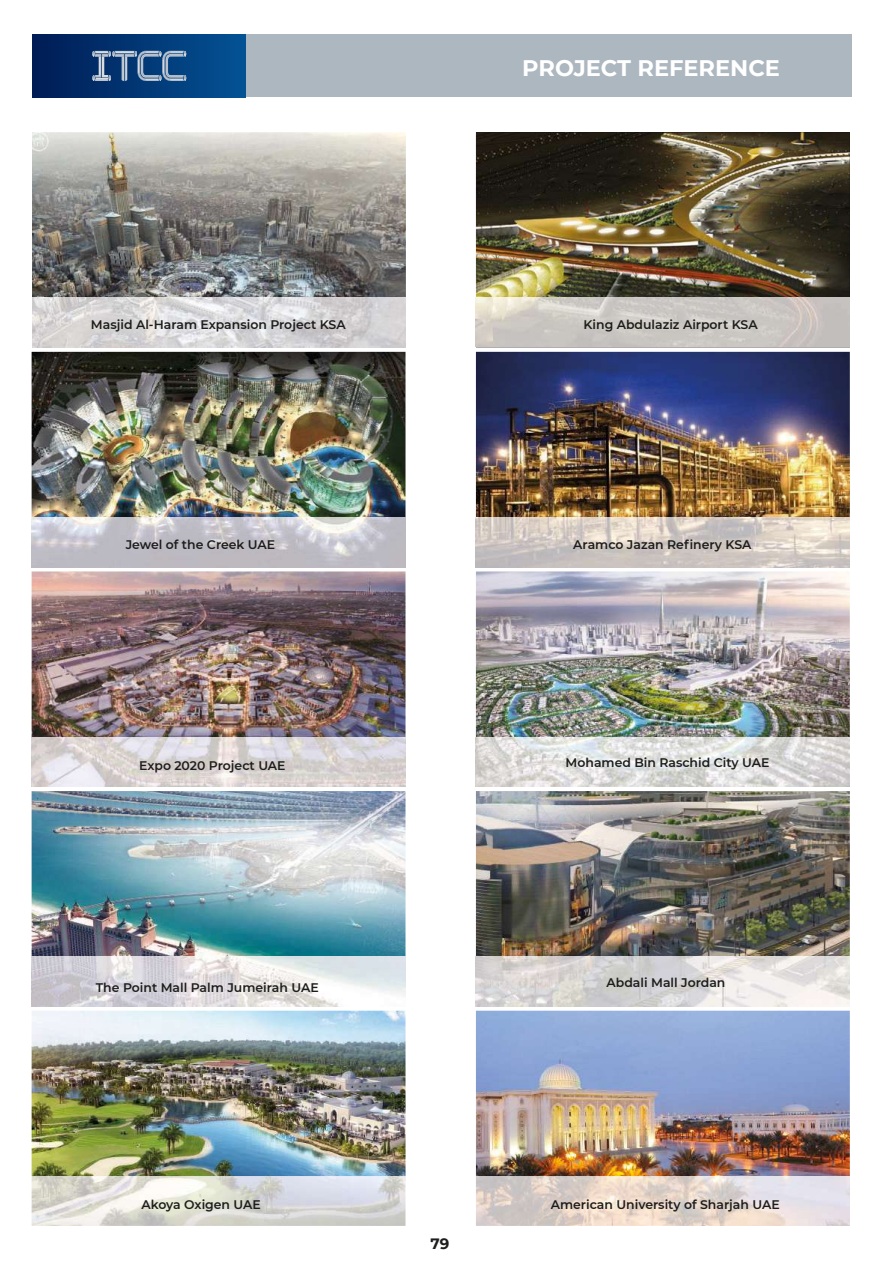
<style>
.page{position:relative;width:893px;height:1263px;background:#fff}
.page>*{position:absolute;margin:0;border:0;box-sizing:border-box;transform-origin:0 0}
.t1{font:700 22.5px "Montserrat";color:#fff}
.t2{font:700 15px "Montserrat";color:#1d1e1c}
.t3{font:600 12.45px "Montserrat";color:#1d1d1b}
</style>
<div class="page">
<div style="left:245px;top:35px;width:607px;height:62px;background:#adb7c0"></div>
<div style="left:33px;top:35px;width:213px;height:62px;background:linear-gradient(to right,#001c55,#035295)"></div>
<svg style="left:92px;top:51px;width:94px;height:30px;background:#4c7099"></svg>
<img style="left:476px;top:571px;width:374px;height:166px">
<img style="left:32px;top:1011px;width:373px;height:165px">
<img style="left:32px;top:352px;width:373px;height:165px">
<img style="left:32px;top:571px;width:373px;height:166px">
<img style="left:476px;top:352px;width:374px;height:165px">
<img style="left:32px;top:791px;width:373px;height:166px">
<img style="left:32px;top:132px;width:374px;height:166px">
<img style="left:476px;top:791px;width:374px;height:166px">
<img style="left:476px;top:1011px;width:374px;height:165px">
<img style="left:476px;top:132px;width:374px;height:166px">
<img style="left:476px;top:737px;width:374px;height:50px">
<img style="left:32px;top:517px;width:373px;height:50px">
<img style="left:476px;top:517px;width:374px;height:50px">
<img style="left:32px;top:737px;width:373px;height:50px">
<img style="left:32px;top:298px;width:374px;height:49px">
<img style="left:32px;top:957px;width:373px;height:49px">
<img style="left:476px;top:957px;width:374px;height:49px">
<img style="left:476px;top:1176px;width:374px;height:50px">
<img style="left:32px;top:1176px;width:373px;height:50px">
<hr style="left:476px;top:347px;width:374px;height:1px;background:#b0acaf">
<img style="left:476px;top:298px;width:374px;height:49px">
<h1 class="t1" style="left:522px;top:52px;width:259px">PROJECT REFERENCE</h1>
<p class="t3" style="left:91px;top:315px;width:256px">Masjid Al-Haram Expansion Project KSA</p>
<p class="t3" style="left:584px;top:315px;width:176px">King Abdulaziz Airport KSA</p>
<p class="t3" style="left:126px;top:535px;width:151px">Jewel of the Creek UAE</p>
<p class="t3" style="left:573px;top:535px;width:180px">Aramco Jazan Refinery KSA</p>
<p class="t3" style="left:139px;top:756px;width:148px">Expo 2020 Project UAE</p>
<p class="t3" style="left:566px;top:754px;width:205px">Mohamed Bin Raschid City UAE</p>
<p class="t3" style="left:96px;top:979px;width:224px">The Point Mall Palm Jumeirah UAE</p>
<p class="t3" style="left:607px;top:973px;width:120px">Abdali Mall Jordan</p>
<p class="t3" style="left:142px;top:1195px;width:121px">Akoya Oxigen UAE</p>
<p class="t3" style="left:551px;top:1195px;width:230px">American University of Sharjah UAE</p>
<p class="t2" style="left:430px;top:1232px;width:20px">79</p>
</div>
